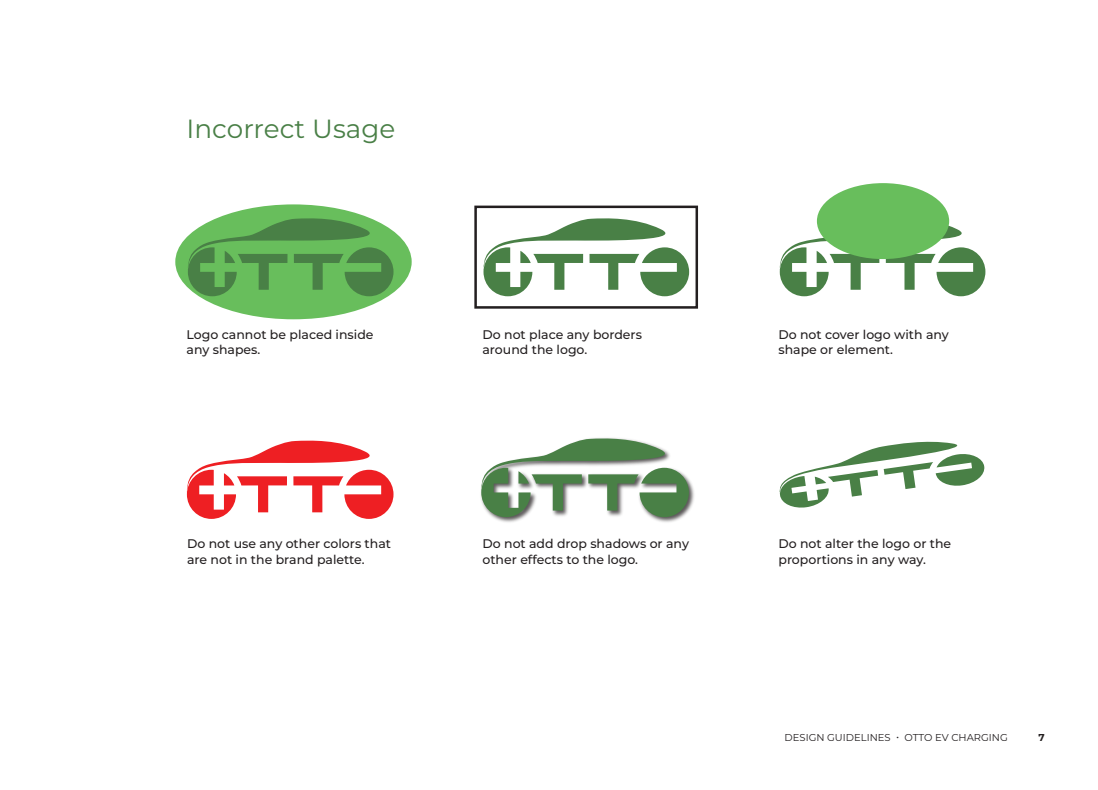
<style>
.page{position:relative;width:1098px;height:790px;background:#fff}
.page>*{position:absolute;margin:0;border:0;box-sizing:border-box;transform-origin:0 0}
.Page_Titles{font:26.25px "Montserrat";color:#497f46}
.t1{font:500 12.5px/15px "Montserrat";color:#231f20}
.t2{font:10px "Montserrat";color:#231f20}
.t3{font:700 10px "Montserrat";color:#231f20}
</style>
<div class="page">
<div style="left:175px;top:204px;width:236px;height:115px;background:#68be5c;border-radius:50%"></div>
<svg style="left:483px;top:218px;width:206px;height:78px"></svg>
<svg style="left:187px;top:217px;width:206px;height:79px"></svg>
<svg style="left:779px;top:219px;width:206px;height:77px"></svg>
<div style="left:474px;top:205px;width:224px;height:103px;border:2px solid #231f20"></div>
<div style="left:816px;top:183px;width:133px;height:76px;background:#68be5c;border-radius:50%"></div>
<svg style="left:186px;top:440px;width:207px;height:78px"></svg>
<img style="left:493px;top:517px;width:32px;height:5px">
<img style="left:651px;top:480px;width:43px;height:42px">
<svg style="left:481px;top:438px;width:208px;height:79px"></svg>
<svg style="left:779px;top:441px;width:206px;height:67px"></svg>
<p class="Page_Titles" style="left:186px;top:111px;width:210px">Incorrect Usage</p>
<p class="t1" style="left:186px;top:326px;width:188px">Logo cannot be placed inside any shapes.</p>
<p class="t1" style="left:778px;top:326px;width:172px">Do not cover logo with any shape or element.</p>
<p class="t1" style="left:482px;top:326px;width:161px">Do not place any borders around the logo.</p>
<p class="t1" style="left:187px;top:535px;width:205px">Do not use any other colors that are not in the brand palette.</p>
<p class="t1" style="left:482px;top:535px;width:208px">Do not add drop shadows or any other effects to the logo.</p>
<p class="t1" style="left:778px;top:535px;width:174px">Do not alter the logo or the proportions in any way.</p>
<p class="t2" style="left:784px;top:729px;width:225px">DESIGN GUIDELINES • OTTO EV CHARGING</p>
<p class="t3" style="left:1038px;top:729px;width:8px">7</p>
</div>
